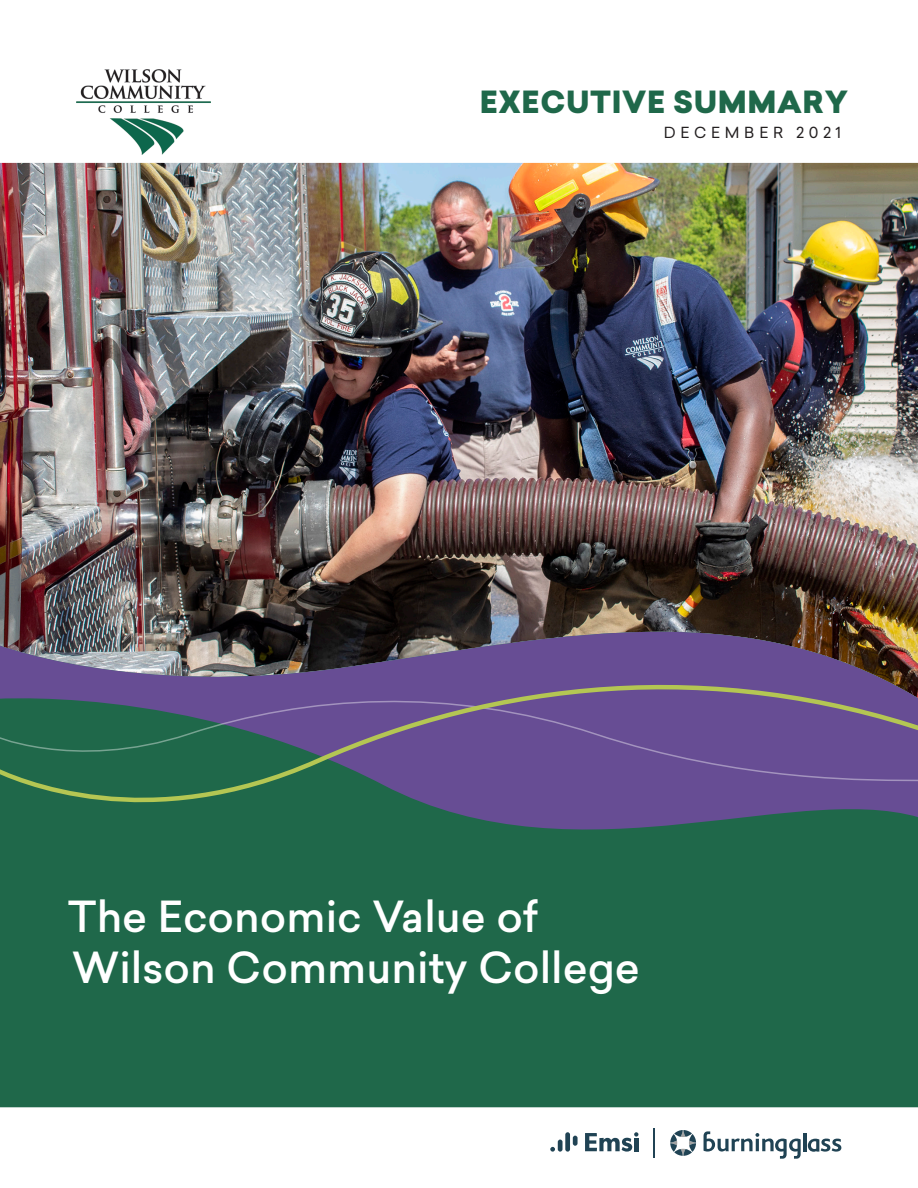
<style>
.page{position:relative;width:918px;height:1188px;background:#fff}
.page>*{position:absolute;margin:0;border:0;box-sizing:border-box;transform-origin:0 0}
.t1{font:500 42px/51px "Sailec";color:#fff}
.t2{font:900 30px "Sailec";letter-spacing:.02em;color:#1f684a}
.t3{font:15px "Sailec";letter-spacing:.32em;color:#231f20}
</style>
<div class="page">
<img style="left:0;top:163px;width:918px;height:319px">
<img style="left:0;top:482px;width:918px;height:625px">
<img style="left:0;top:593px;width:918px;height:295px">
<svg style="left:0;top:657px;width:918px;height:179px;background:#535a79"></svg>
<svg style="left:585px;top:1132px;width:53px;height:20px"></svg>
<div style="left:558px;top:1140px;width:5px;height:12px;background:#204354;border-radius:2px"></div>
<div style="left:565px;top:1132px;width:5px;height:20px;background:#204354;border-radius:2px"></div>
<svg style="left:550px;top:1147px;width:5px;height:5px"></svg>
<div style="left:573px;top:1136px;width:5px;height:10px;background:#204354;border-radius:2px"></div>
<hr style="left:653px;top:1128px;width:2px;height:30px;background:#204354">
<svg style="left:808px;top:1139px;width:33px;height:13px"></svg>
<hr style="left:803px;top:1133px;width:3px;height:18px;background:#204354">
<svg style="left:704px;top:1131px;width:97px;height:28px"></svg>
<svg style="left:670px;top:1130px;width:26px;height:26px"></svg>
<img style="left:76px;top:70px;width:135px;height:84px">
<p class="t2" style="left:480px;top:80px;width:370px">EXECUTIVE SUMMARY</p>
<p class="t3" style="left:664px;top:122px;width:179px">DECEMBER 2021</p>
<p class="t1" style="left:68px;top:891px;width:573px">The Economic Value of<br>Wilson Community College</p>
</div>
